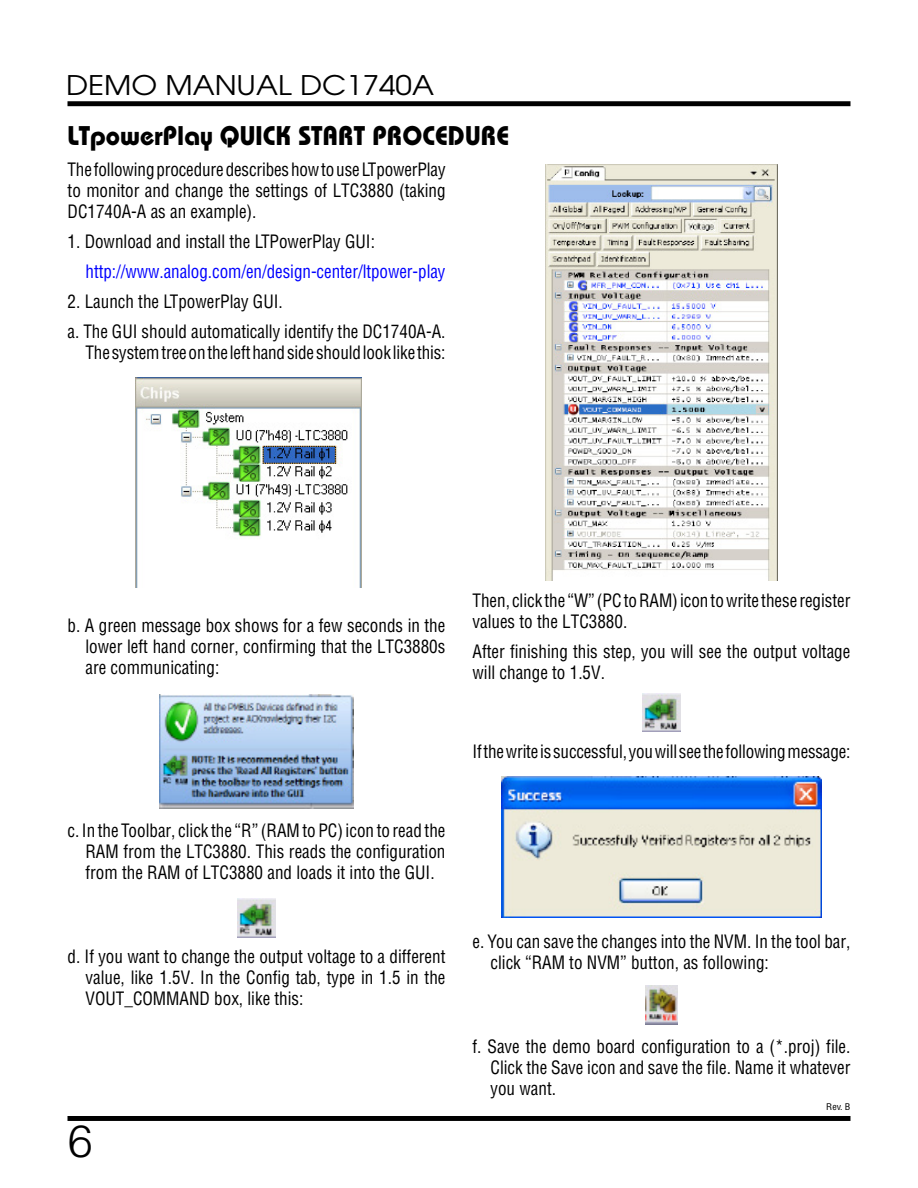
<style>
.page{position:relative;width:918px;height:1188px;background:#fff}
.page>*{position:absolute;margin:0;border:0;box-sizing:border-box;transform-origin:0 0}
.t1{font:300 45px "Helvetica";color:#000}
.t2{font:27px "Linear Bauhaus";color:#000;scale:.95 1}
.t3{font:27px "Avant Garde";color:#000;scale:1.1 1}
.t4{font:18px/21px "Linear Helv Cond";color:#000;text-align:justify;scale:.95 1}
.t5{font:18px "Linear Helv Cond";letter-spacing:-.005em;color:#00f;scale:.95 1}
.t6{font:9px "Linear Helv Cond";color:#000;scale:1.1 1}
</style>
<div class="page">
<div style="left:68px;top:101px;width:782px;height:5px;background:#000"></div>
<div style="left:68px;top:1116px;width:782px;height:5px;background:#000"></div>
<img style="left:135px;top:377px;width:226px;height:211px">
<img style="left:159px;top:694px;width:195px;height:114px">
<img style="left:238px;top:898px;width:37px;height:39px">
<img style="left:643px;top:693px;width:37px;height:39px">
<img style="left:546px;top:165px;width:231px;height:416px">
<img style="left:501px;top:777px;width:321px;height:141px">
<img style="left:645px;top:985px;width:33px;height:39px">
<h2 class="t3" style="left:66px;top:69px;width:336px">DEMO MANUAL DC1740A</h2>
<h2 class="t2" style="left:68px;top:119px;width:467px">LTpowerPlay QUICK START PROCEDURE</h2>
<p class="t4" style="left:68px;top:159px;width:399px">ThefollowingproceduredescribeshowtouseLTpowerPlay to monitor and change the settings of LTC3880 (taking DC1740A-A as an example).</p>
<p class="t4" style="left:68px;top:231px;width:325px">1. Download and install the LTPowerPlay GUI:</p>
<p class="t5" style="left:86px;top:261px;width:380px">http://www.analog.com/en/design-center/ltpower-play</p>
<p class="t4" style="left:68px;top:287px;width:399px;line-height:30px">2. Launch the LTpowerPlay GUI.<br>a. The GUI should automatically identify the DC1740A-A.</p>
<p class="t4" style="left:86px;top:342px;width:380px">Thesystemtreeonthelefthandside shouldlook likethis:</p>
<p class="t4" style="left:85px;top:615px;width:380px;text-indent:-18px">b. A green message box shows for a few seconds in the lower left hand corner, confirming that the LTC3880s are communicating:</p>
<p class="t4" style="left:86px;top:820px;width:380px;text-indent:-18px">c. In the Toolbar, click the “R” (RAM to PC) icon to read the RAM from the LTC3880. This reads the configuration from the RAM of LTC3880 and loads it into the GUI.</p>
<p class="t4" style="left:86px;top:946px;width:380px;text-indent:-18px">d. If you want to change the output voltage to a different value, like 1.5V. In the Config tab, type in 1.5 in the VOUT_COMMAND box, like this:</p>
<h1 class="t1" style="left:68px;top:1113px;width:27px">6</h1>
<p class="t4" style="left:472px;top:590px;width:399px">Then, click the “W” (PCtoRAM) icontowrite these register values to the LTC3880.</p>
<p class="t4" style="left:472px;top:641px;width:399px">After finishing this step, you will see the output voltage will change to 1.5V.</p>
<p class="t4" style="left:472px;top:741px;width:399px">Ifthewriteissuccessful, youwillseethefollowingmessage:</p>
<p class="t4" style="left:490px;top:931px;width:380px;text-indent:-18px">e. You can save the changes into the NVM. In the tool bar, click “RAM to NVM” button, as following:</p>
<p class="t4" style="left:491px;top:1036px;width:380px;text-indent:-18px">f. Save the demo board configuration to a (*.proj) file.<br>Click the Save icon and save the file. Name it whatever you want.</p>
<p class="t6" style="left:826px;top:1102px;width:24px">Rev. B</p>
</div>
